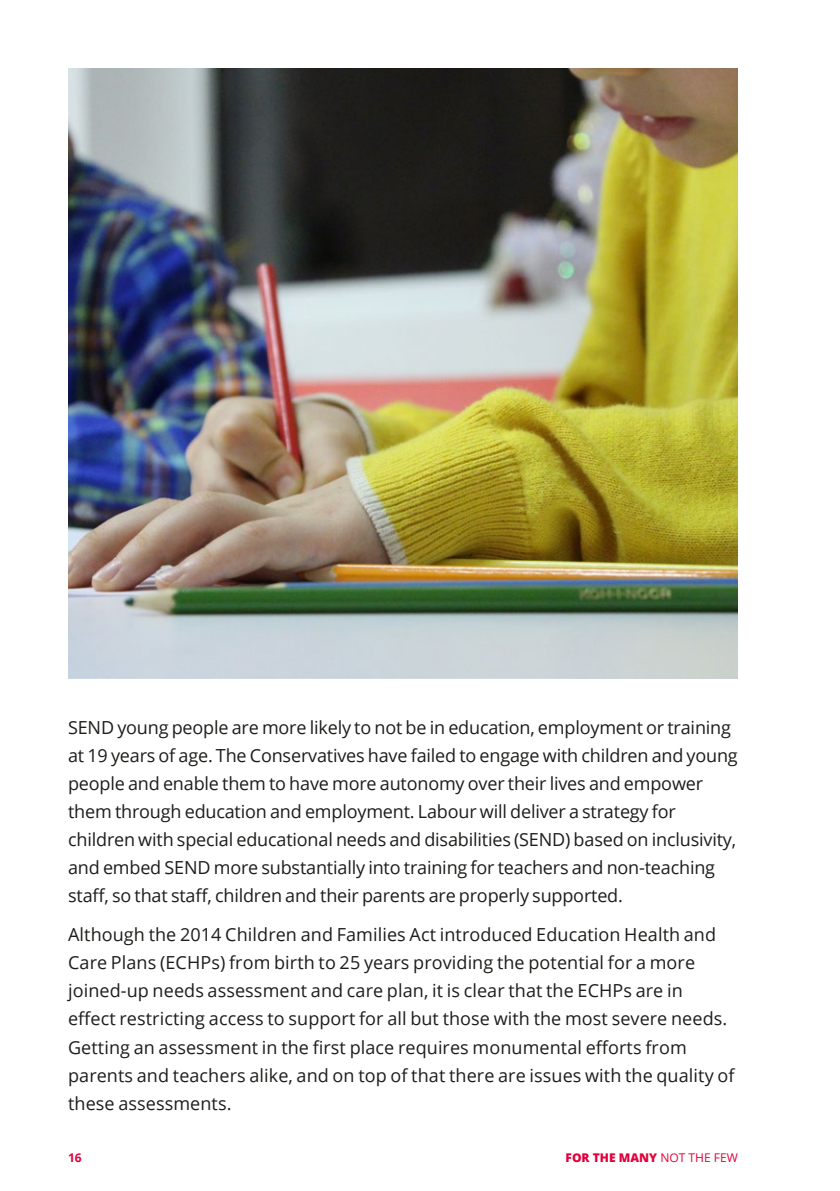
<style>
.page{position:relative;width:840px;height:1191px;background:#fff}
.page>*{position:absolute;margin:0;border:0;box-sizing:border-box;transform-origin:0 0}
.Body{font:18px/28px "Open Sans";letter-spacing:-.01em;color:#1d1d1b}
.t1{font:800 12px "Open Sans";color:#e4003b}
.t2{font:700 12px "Open Sans";color:#e4003b}
.s1{font-weight:400}
</style>
<div class="page">
<img style="left:68px;top:68px;width:669px;height:610px">
<p class="Body" style="left:68px;top:713px;width:671px">SEND young people are more likely to not be in education, employment or training at 19 years of age. The Conservatives have failed to engage with children and young people and enable them to have more autonomy over their lives and empower them through education and employment. Labour will deliver a strategy for children with special educational needs and disabilities (SEND) based on inclusivity, and embed SEND more substantially into training for teachers and non-teaching staff, so that staff, children and their parents are properly supported.</p>
<p class="Body" style="left:68px;top:920px;width:667px">Although the 2014 Children and Families Act introduced Education Health and Care Plans (ECHPs) from birth to 25 years providing the potential for a more joined-up needs assessment and care plan, it is clear that the ECHPs are in effect restricting access to support for all but those with the most severe needs.<br>Getting an assessment in the first place requires monumental efforts from parents and teachers alike, and on top of that there are issues with the quality of these assessments.</p>
<p class="t2" style="left:68px;top:1148px;width:15px">16</p>
<p class="t1" style="left:565px;top:1148px;width:174px">FOR THE MANY <span class="s1">NOT THE FEW</span></p>
</div>
